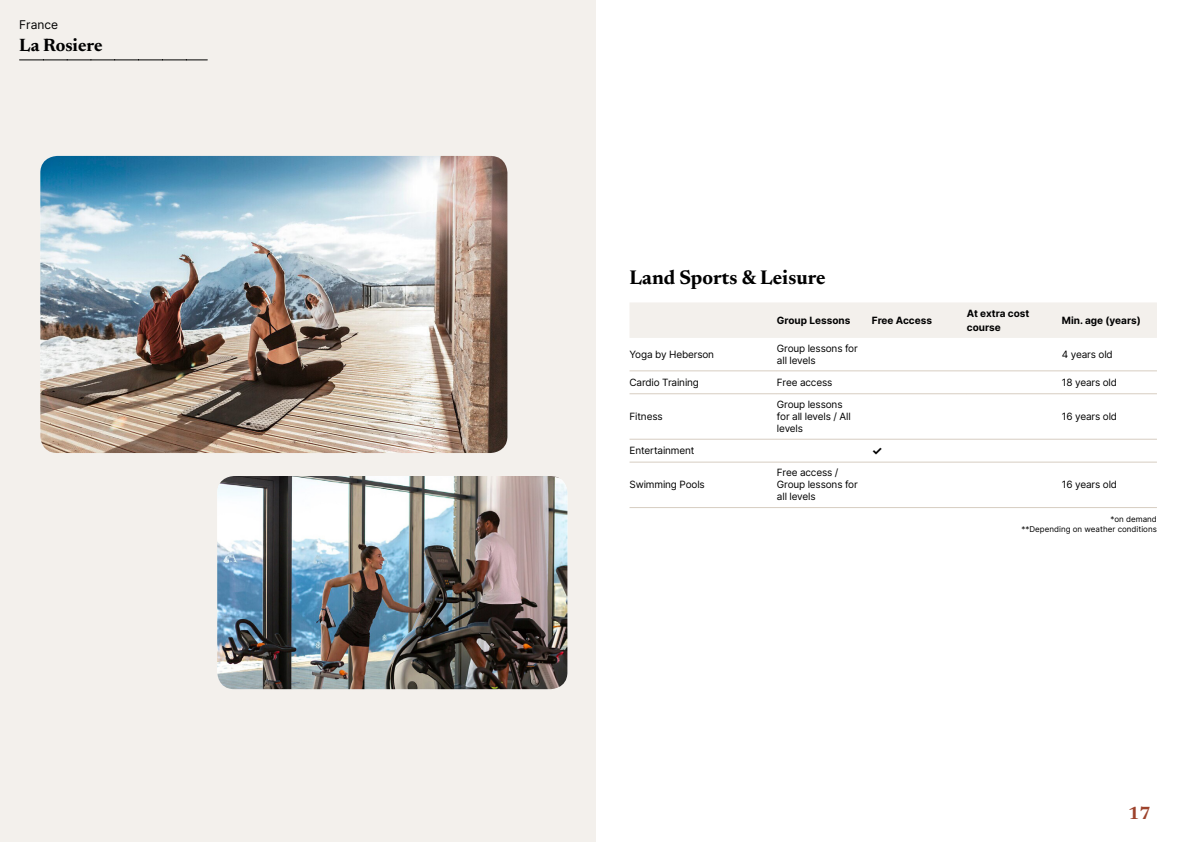
<style>
.page{position:relative;width:1191px;height:842px;background:#fff}
.page>*{position:absolute;margin:0;border:0;box-sizing:border-box;transform-origin:0 0}
.t1{font:700 20px "Newsreader 24 pt";color:#000}
.t2{font:700 18px "Newsreader 24 pt";color:#000}
.t3{font:700 18px "Newsreader 24 pt";color:#9d432c}
.t4{font:12px "Inter";color:#000}
.t5{font:700 12px "Inter";color:#000}
.t6{font:10px/12px "Inter";letter-spacing:-.015em;color:#000}
.t7{font:700 10px/14px "Inter";color:#000}
.t8{font:8px/9.6px "Inter";color:#000;text-align:right}
</style>
<div class="page">
<div style="left:0;top:0;width:595px;height:842px;background:#f3f0ec"></div>
<img style="left:40px;top:156px;width:467px;height:297px">
<img style="left:217px;top:476px;width:350px;height:213px">
<svg style="left:20px;top:60px;width:187px;height:1px"></svg>
<div style="left:630px;top:302px;width:527px;height:36px;background:#f3f0ec"></div>
<hr style="left:629px;top:370px;width:148px;height:1px;background:#d7cdc1">
<hr style="left:777px;top:370px;width:95px;height:1px;background:#d7cdc1">
<hr style="left:872px;top:370px;width:95px;height:1px;background:#d7cdc1">
<hr style="left:967px;top:370px;width:95px;height:1px;background:#d7cdc1">
<hr style="left:1062px;top:370px;width:95px;height:1px;background:#d7cdc1">
<hr style="left:629px;top:393px;width:148px;height:1px;background:#d7cdc1">
<hr style="left:777px;top:393px;width:95px;height:1px;background:#d7cdc1">
<hr style="left:872px;top:393px;width:95px;height:1px;background:#d7cdc1">
<hr style="left:967px;top:393px;width:95px;height:1px;background:#d7cdc1">
<hr style="left:1062px;top:393px;width:95px;height:1px;background:#d7cdc1">
<hr style="left:629px;top:439px;width:148px;height:1px;background:#d7cdc1">
<hr style="left:777px;top:439px;width:95px;height:1px;background:#d7cdc1">
<hr style="left:872px;top:439px;width:95px;height:1px;background:#d7cdc1">
<hr style="left:967px;top:439px;width:95px;height:1px;background:#d7cdc1">
<hr style="left:1062px;top:439px;width:95px;height:1px;background:#d7cdc1">
<hr style="left:629px;top:462px;width:148px;height:1px;background:#d7cdc1">
<hr style="left:777px;top:462px;width:95px;height:1px;background:#d7cdc1">
<hr style="left:872px;top:462px;width:95px;height:1px;background:#d7cdc1">
<hr style="left:967px;top:462px;width:95px;height:1px;background:#d7cdc1">
<hr style="left:1062px;top:462px;width:95px;height:1px;background:#d7cdc1">
<hr style="left:629px;top:507px;width:148px;height:1px;background:#d7cdc1">
<hr style="left:777px;top:507px;width:95px;height:1px;background:#d7cdc1">
<hr style="left:872px;top:507px;width:95px;height:1px;background:#d7cdc1">
<hr style="left:967px;top:507px;width:95px;height:1px;background:#d7cdc1">
<hr style="left:1062px;top:507px;width:95px;height:1px;background:#d7cdc1">
<p class="t4" style="left:19px;top:15px;width:40px">France</p>
<h2 class="t2" style="left:19px;top:32px;width:85px">La Rosiere</h2>
<h1 class="t1" style="left:629px;top:263px;width:197px">Land Sports &amp; Leisure</h1>
<p class="t7" style="left:777px;top:313px;width:75px">Group Lessons</p>
<p class="t7" style="left:872px;top:313px;width:62px">Free Access</p>
<p class="t7" style="left:967px;top:306px;width:64px">At extra cost course</p>
<p class="t7" style="left:1062px;top:313px;width:80px">Min. age (years)</p>
<p class="t6" style="left:629px;top:348px;width:86px">Yoga by Heberson</p>
<p class="t6" style="left:777px;top:342px;width:82px">Group lessons for all levels</p>
<p class="t6" style="left:1062px;top:348px;width:52px">4 years old</p>
<p class="t6" style="left:629px;top:376px;width:71px">Cardio Training</p>
<p class="t6" style="left:777px;top:376px;width:57px">Free access</p>
<p class="t6" style="left:1062px;top:376px;width:57px">18 years old</p>
<p class="t6" style="left:629px;top:410px;width:35px">Fitness</p>
<p class="t6" style="left:777px;top:398px;width:75px">Group lessons for all levels / All levels</p>
<p class="t6" style="left:1062px;top:410px;width:57px">16 years old</p>
<p class="t6" style="left:629px;top:444px;width:66px">Entertainment</p>
<p class="t5" style="left:872px;top:442px;width:12px">✓</p>
<p class="t6" style="left:629px;top:479px;width:77px">Swimming Pools</p>
<p class="t6" style="left:777px;top:467px;width:82px">Free access /<br>Group lessons for all levels</p>
<p class="t6" style="left:1062px;top:479px;width:57px">16 years old</p>
<p class="t8" style="left:1021px;top:514px;width:137px">*on demand<br>**Depending on weather conditions</p>
<h2 class="t3" style="left:1128px;top:800px;width:24px">17</h2>
</div>
